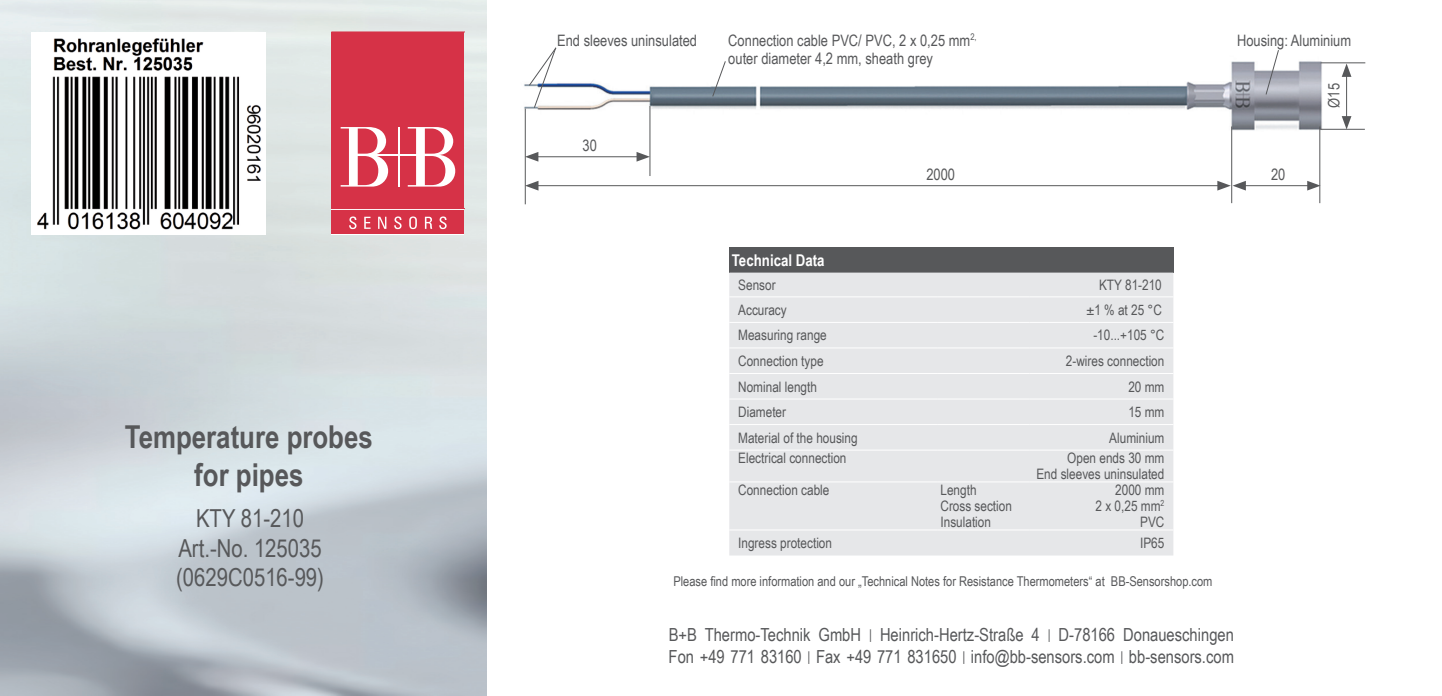
<style>
.page{position:relative;width:1442px;height:696px;background:#fff}
.page>*{position:absolute;margin:0;border:0;box-sizing:border-box;transform-origin:0 0}
.t1{font:700 31.5px/37.8px "Arial Narrow";color:#57585a;text-align:center}
.t2{font:24.75px/29.7px "Arial Narrow";color:#57585a;text-align:center}
.t3{font:18px/21.6px "Arial Narrow";color:#57585a}
.t4{font:700 16.2px "Arial Narrow";color:#fff}
.t5{font:15.75px "Arial Narrow";color:#57585a}
.t6{font:14.4px/16.2px "Arial Narrow";color:#57585a;text-align:right}
.t7{font:13.5px "Arial Narrow";color:#57585a}
.s1{font-size:13.5px}
</style>
<div class="page">
<img style="left:0;top:0;width:486px;height:695px">
<svg style="left:332px;top:32px;width:132px;height:176px;background:#da475a"></svg>
<div style="left:332px;top:210px;width:132px;height:24px;background:#d63247"></div>
<svg style="left:349px;top:216px;width:97px;height:13px"></svg>
<div style="left:729px;top:247px;width:444px;height:25px;background:#57585a"></div>
<div style="left:729px;top:272px;width:444px;height:283px;background:#e6e7e9"></div>
<hr style="left:729px;top:296px;width:209px;height:1px;background:#fff">
<hr style="left:938px;top:296px;width:91px;height:1px;background:#fff">
<hr style="left:1029px;top:296px;width:144px;height:1px;background:#fff">
<hr style="left:729px;top:322px;width:209px;height:1px;background:#fff">
<hr style="left:938px;top:322px;width:91px;height:1px;background:#fff">
<hr style="left:1029px;top:322px;width:144px;height:1px;background:#fff">
<hr style="left:729px;top:347px;width:209px;height:1px;background:#fff">
<hr style="left:938px;top:347px;width:91px;height:1px;background:#fff">
<hr style="left:1029px;top:347px;width:144px;height:1px;background:#fff">
<hr style="left:729px;top:373px;width:209px;height:1px;background:#fff">
<hr style="left:938px;top:373px;width:91px;height:1px;background:#fff">
<hr style="left:1029px;top:373px;width:144px;height:1px;background:#fff">
<hr style="left:729px;top:398px;width:209px;height:1px;background:#fff">
<hr style="left:938px;top:398px;width:91px;height:1px;background:#fff">
<hr style="left:1029px;top:398px;width:144px;height:1px;background:#fff">
<hr style="left:729px;top:424px;width:209px;height:1px;background:#fff">
<hr style="left:938px;top:424px;width:91px;height:1px;background:#fff">
<hr style="left:1029px;top:424px;width:144px;height:1px;background:#fff">
<hr style="left:729px;top:449px;width:209px;height:1px;background:#fff">
<hr style="left:938px;top:449px;width:91px;height:1px;background:#fff">
<hr style="left:1029px;top:449px;width:144px;height:1px;background:#fff">
<hr style="left:729px;top:481px;width:209px;height:1px;background:#fff">
<hr style="left:938px;top:481px;width:91px;height:1px;background:#fff">
<hr style="left:1029px;top:481px;width:144px;height:1px;background:#fff">
<hr style="left:729px;top:529px;width:209px;height:1px;background:#fff">
<hr style="left:938px;top:529px;width:91px;height:1px;background:#fff">
<hr style="left:1029px;top:529px;width:144px;height:1px;background:#fff">
<div style="left:32px;top:32px;width:234px;height:202px;background:#fff"></div>
<img style="left:37px;top:38px;width:224px;height:192px">
<img style="left:524px;top:48px;width:817px;height:156px">
<hr style="left:1242px;top:185px;width:68px;height:1px;background:#57585a">
<svg style="left:1307px;top:181px;width:12px;height:9px"></svg>
<svg style="left:712px;top:61px;width:14px;height:36px"></svg>
<hr style="left:1231px;top:126px;width:1px;height:77px;background:#57585a">
<hr style="left:1319px;top:126px;width:1px;height:77px;background:#57585a">
<hr style="left:525px;top:108px;width:1px;height:96px;background:#57585a">
<hr style="left:649px;top:106px;width:1px;height:70px;background:#57585a">
<svg style="left:1265px;top:49px;width:14px;height:46px"></svg>
<hr style="left:535px;top:156px;width:105px;height:1px;background:#57585a">
<svg style="left:636px;top:152px;width:14px;height:9px"></svg>
<svg style="left:525px;top:152px;width:13px;height:9px"></svg>
<hr style="left:535px;top:185px;width:686px;height:1px;background:#57585a">
<svg style="left:1217px;top:181px;width:28px;height:9px"></svg>
<svg style="left:525px;top:181px;width:13px;height:9px"></svg>
<svg style="left:528px;top:47px;width:28px;height:61px"></svg>
<hr style="left:1320px;top:62px;width:45px;height:1px;background:#57585a">
<hr style="left:1320px;top:129px;width:44px;height:1px;background:#57585a">
<hr style="left:1346px;top:73px;width:1px;height:47px;background:#57585a">
<svg style="left:1341px;top:63px;width:10px;height:14px"></svg>
<svg style="left:1341px;top:116px;width:10px;height:13px"></svg>
<h1 class="t1" style="left:125px;top:416px;width:249px">Temperature probes for pipes</h1>
<h2 class="t2" style="left:176px;top:502px;width:149px">KTY 81-210<br>Art.-No. 125035 (0629C0516-99)</h2>
<p class="t5" style="left:557px;top:28px;width:142px">End sleeves uninsulated</p>
<p class="t5" style="left:582px;top:134px;width:16px">30</p>
<p class="t5" style="left:728px;top:28px;width:250px">Connection cable PVC/ PVC, 2 x 0,25 mm<sup>2,</sup></p>
<p class="t5" style="left:1237px;top:28px;width:116px">Housing: Aluminium</p>
<p class="t5" style="left:728px;top:46px;width:206px">outer diameter 4,2 mm, sheath grey</p>
<p class="t5" style="left:926px;top:163px;width:30px">2000</p>
<p class="t5" style="left:1271px;top:163px;width:16px">20</p>
<p class="t5" style="left:1322px;top:107px;width:26px;rotate:-90deg">Ø15</p>
<p class="t4" style="left:732px;top:247px;width:94px">Technical Data</p>
<p class="t6" style="left:738px;top:276px;width:39px">Sensor</p>
<p class="t6" style="left:1099px;top:276px;width:64px">KTY 81-210</p>
<p class="t6" style="left:738px;top:301px;width:50px">Accuracy</p>
<p class="t6" style="left:1086px;top:301px;width:77px">±1 % at 25 °C</p>
<p class="t6" style="left:738px;top:326px;width:90px">Measuring range</p>
<p class="t6" style="left:1093px;top:326px;width:73px">-10...+105 °C</p>
<p class="t6" style="left:738px;top:352px;width:87px">Connection type</p>
<p class="t6" style="left:1066px;top:352px;width:100px">2-wires connection</p>
<p class="t6" style="left:738px;top:377px;width:80px">Nominal length</p>
<p class="t6" style="left:1128px;top:377px;width:38px">20 mm</p>
<p class="t6" style="left:738px;top:403px;width:49px">Diameter</p>
<p class="t6" style="left:1128px;top:403px;width:38px">15 mm</p>
<p class="t6" style="left:738px;top:428px;width:121px">Material of the housing</p>
<p class="t6" style="left:1109px;top:428px;width:57px">Aluminium</p>
<p class="t6" style="left:738px;top:449px;width:110px">Electrical connection</p>
<p class="t6" style="left:1036px;top:449px;width:130px">Open ends 30 mm<br>End sleeves uninsulated</p>
<p class="t6" style="left:738px;top:481px;width:93px">Connection cable</p>
<p class="t6" style="left:940px;top:481px;width:73px;text-align:left">Length<br>Cross section<br>Insulation</p>
<p class="t6" style="left:1095px;top:481px;width:70px">2000 mm<br>2 x 0,25 mm<sup>2<br></sup>PVC</p>
<p class="t6" style="left:738px;top:534px;width:95px">Ingress protection</p>
<p class="t6" style="left:1140px;top:534px;width:26px">IP65</p>
<p class="t7" style="left:673px;top:571px;width:540px">Please find more information and our „Technical Notes for Resistance Thermometers“ at BB-Sensorshop.com</p>
<p class="t3" style="left:668px;top:623px;width:567px">B+B Thermo-Technik GmbH <span class="s1">|</span> Heinrich-Hertz-Straße 4 <span class="s1">|</span> D-78166 Donaueschingen<br>Fon +49 771 83160 <span class="s1">|</span> Fax +49 771 831650 <span class="s1">|</span> info@bb-sensors.com <span class="s1">|</span> bb-sensors.com</p>
</div>
